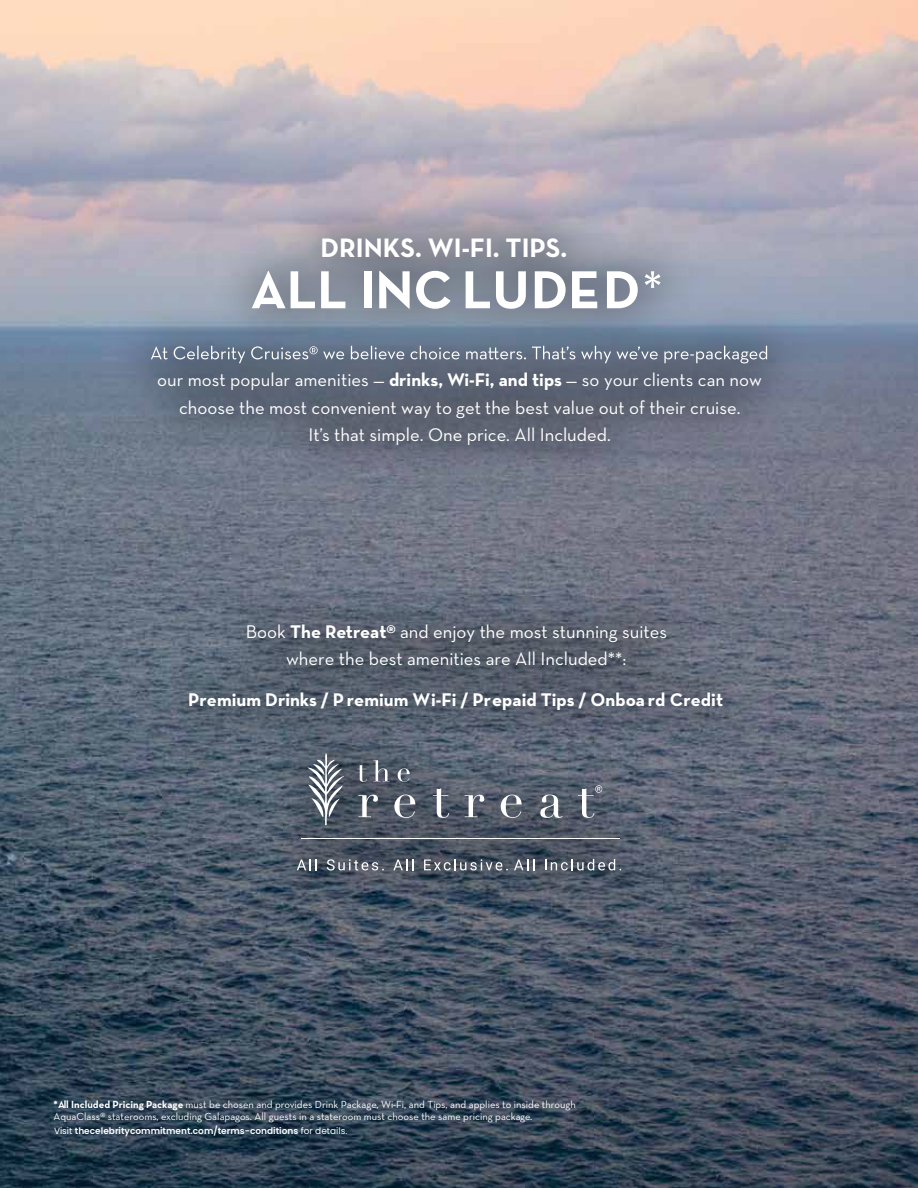
<style>
.page{position:relative;width:918px;height:1188px;background:#fff}
.page>*{position:absolute;margin:0;border:0;box-sizing:border-box;transform-origin:0 0}
.t1{font:700 54.45px "Neutraface Text";color:#fff}
.t2{font:700 27.15px "Neutraface Text";color:#fff}
.t3{font:18.75px/27.2px "Neutraface Text";color:#fff;text-align:center}
.t4{font:700 18.75px "Neutraface Text";color:#fff}
.t5{font:10.5px/12px "Neutraface Text";color:#fff}
.t6{font:600 9px "Poppins";color:#fff}
.s1{font-weight:400}
.s2{font-weight:700}
</style>
<div class="page">
<img style="left:0;top:0;width:918px;height:1188px">
<div style="left:255px;top:712px;width:408px;height:203px;background:#000;opacity:.34"></div>
<hr style="left:301px;top:839px;width:319px;height:1px;background:#fff">
<svg style="left:297px;top:859px;width:20px;height:11px"></svg>
<svg style="left:327px;top:859px;width:57px;height:11px"></svg>
<svg style="left:393px;top:859px;width:21px;height:11px"></svg>
<svg style="left:424px;top:859px;width:84px;height:11px"></svg>
<svg style="left:514px;top:859px;width:20px;height:11px"></svg>
<svg style="left:545px;top:859px;width:76px;height:11px"></svg>
<svg style="left:307px;top:753px;width:38px;height:72px;background:#737b86"></svg>
<svg style="left:357px;top:765px;width:10px;height:17px"></svg>
<svg style="left:373px;top:760px;width:17px;height:21px"></svg>
<svg style="left:398px;top:768px;width:12px;height:14px"></svg>
<svg style="left:358px;top:795px;width:20px;height:22px"></svg>
<svg style="left:394px;top:795px;width:21px;height:23px"></svg>
<svg style="left:433px;top:788px;width:16px;height:30px"></svg>
<svg style="left:465px;top:795px;width:19px;height:22px"></svg>
<svg style="left:501px;top:795px;width:21px;height:23px"></svg>
<svg style="left:540px;top:795px;width:23px;height:23px"></svg>
<svg style="left:578px;top:785px;width:24px;height:33px"></svg>
<div style="left:109px;top:194px;width:702px;height:559px;background:#000;opacity:.34"></div>
<svg style="left:151px;top:346px;width:616px;height:17px;background:#788395"></svg>
<h2 class="t2" style="left:321px;top:231px;width:248px">DRINKS. WI-FI. TIPS.</h2>
<h1 class="t1" style="left:251px;top:255px;width:414px">ALL INC LUDED<span class="s1">*</span></h1>
<p class="t3" style="left:157px;top:366px;width:606px">our most popular amenities — <span class="s2">drinks, Wi-Fi, and tips</span> — so your clients can now choose the most convenient way to get the best value out of their cruise.<br>It’s that simple. One price. All Included.</p>
<p class="t3" style="left:246px;top:618px;width:423px">Book <span class="s2">The Retreat®</span> and enjoy the most stunning suites where the best amenities are All Included**:</p>
<p class="t4" style="left:188px;top:688px;width:537px">Premium Drinks / Premium Wi-Fi / Prepaid Tips / Onboa rd Credit</p>
<p class="t5" style="left:54px;top:1098px;width:524px"><span class="s2">*All Included Pricing Package</span> must be chosen and provides Drink Package, Wi-Fi, and Tips, and applies to inside through<br>AquaClass® staterooms, excluding Galapagos. All guests in a stateroom must choose the same pricing package.</p>
<p class="t6" style="left:54px;top:1126px;width:295px"><span class="s1">Visit</span> thecelebritycommitment.com/terms-conditions <span class="s1">for details.</span></p>
</div>
